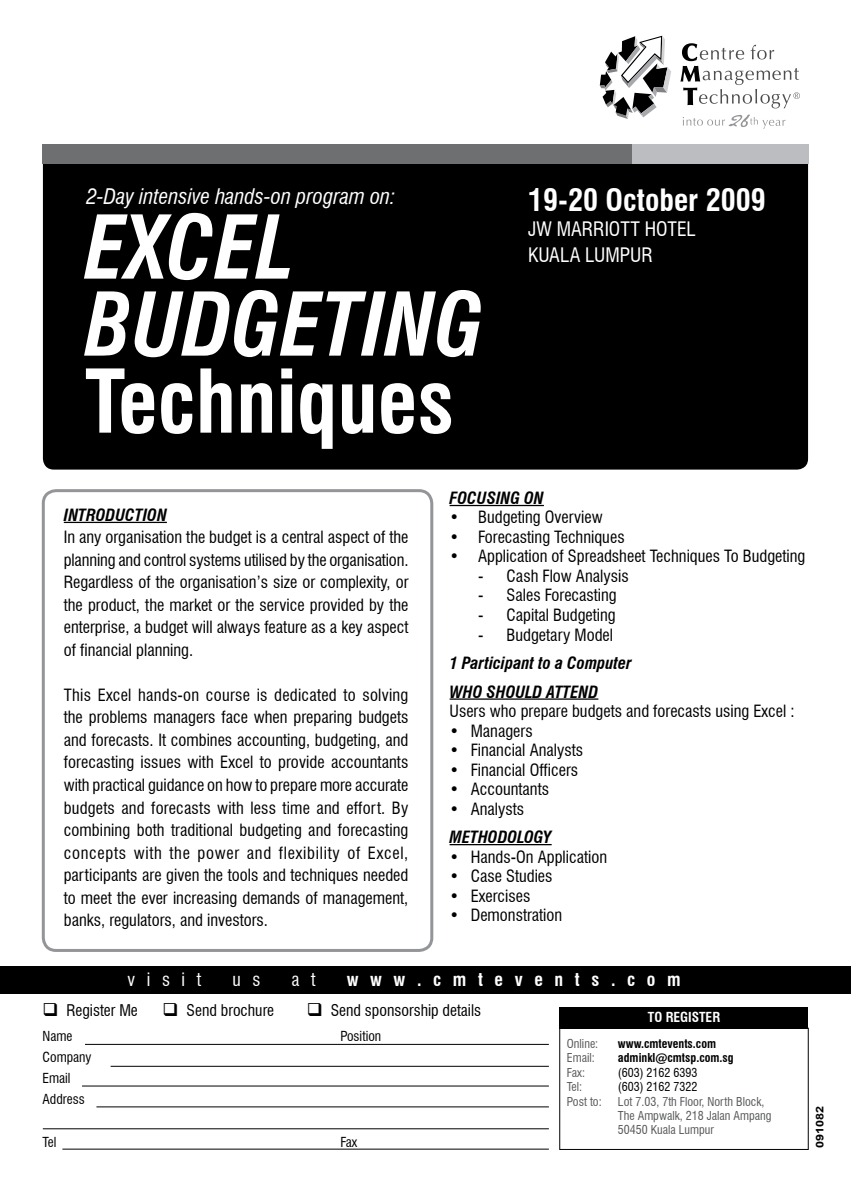
<style>
.page{position:relative;width:851px;height:1191px;background:#fff}
.page>*{position:absolute;margin:0;border:0;box-sizing:border-box;transform-origin:0 0}
.t1{font:italic 700 condensed 85.35px "Swiss 721 BT";color:#fff}
.t2{font:700 condensed 85.35px "Swiss 721 BT";color:#fff}
.t3{font:700 condensed 30px "Swiss 721 BT";color:#fff}
.t4{font:italic condensed 21px "Swiss 721 BT";color:#fff}
.t5{font:condensed 19.5px "Swiss 721 BT";color:#fff}
.t6{font:700 condensed 18px "Swiss 721 BT";color:#fff}
.t7{font:condensed 18px "Swiss 721 BT";color:#fff}
.t8{font:condensed 16.5px/22.5px "Swiss 721 BT";color:#000;text-align:justify}
.t9{font:italic 700 condensed 16.5px/28.5px "Swiss 721 BT";color:#000}
.t10{font:condensed 15.75px "Swiss 721 BT";color:#000}
.t11{font:condensed 13.5px/21px "Swiss 721 BT";color:#000}
.t12{font:700 condensed 13.5px "Swiss 721 BT";color:#fff}
.t13{font:condensed 12px/14.4px "Swiss 721 BT";color:#58595b}
.t14{font:700 condensed 12px "Swiss 721 BT";color:#000}
.t15{font:condensed 12px "Swiss 721 BT";color:#000}
.t16{font:700 10.5px "Arial";color:#000;scale:1.2 1}
</style>
<div class="page">
<div style="left:43px;top:145px;width:764px;height:324px;background:#000;border-radius:11px"></div>
<div style="left:0;top:966px;width:850px;height:28px;background:#000"></div>
<div style="left:43px;top:145px;width:588px;height:19px;background:#6d6f71"></div>
<div style="left:631px;top:145px;width:177px;height:19px;background:#bcbdc0"></div>
<div style="left:559px;top:1028px;width:249px;height:121px;border:1px solid #000"></div>
<div style="left:559px;top:1007px;width:249px;height:21px;background:#000"></div>
<hr style="left:85px;top:1044px;width:464px;height:1px;background:#000">
<hr style="left:111px;top:1066px;width:438px;height:1px;background:#000">
<hr style="left:82px;top:1085px;width:467px;height:1px;background:#000">
<hr style="left:96px;top:1106px;width:453px;height:1px;background:#000">
<hr style="left:43px;top:1128px;width:506px;height:1px;background:#000">
<hr style="left:62px;top:1148px;width:487px;height:1px;background:#000">
<div style="left:42px;top:489px;width:391px;height:463px;border:3px solid #939598;border-radius:13px"></div>
<svg style="left:599px;top:36px;width:72px;height:83px"></svg>
<svg style="left:680px;top:43px;width:119px;height:65px"></svg>
<svg style="left:682px;top:114px;width:103px;height:15px"></svg>
<hr style="left:449px;top:505px;width:95px;height:1px;background:#000">
<hr style="left:449px;top:698px;width:149px;height:1px;background:#000">
<hr style="left:449px;top:844px;width:102px;height:1px;background:#000">
<hr style="left:64px;top:522px;width:103px;height:1px;background:#000">
<p class="t4" style="left:86px;top:184px;width:310px">2-Day intensive hands-on program on:</p>
<h1 class="t1" style="left:85px;top:196px;width:210px">EXCEL</h1>
<h1 class="t1" style="left:85px;top:273px;width:318px">BUDGETING</h1>
<h1 class="t2" style="left:85px;top:350px;width:370px">Techniques</h1>
<h2 class="t3" style="left:528px;top:182px;width:239px">19-20 October 2009</h2>
<p class="t5" style="left:528px;top:217px;width:169px">JW MARRIOTT Hotel</p>
<p class="t5" style="left:528px;top:243px;width:33px">Kuala</p>
<p class="t5" style="left:585px;top:243px;width:63px">Lumpur</p>
<p class="t9" style="left:64px;top:500px;width:89px">INTRODUC TION</p>
<p class="t8" style="left:64px;top:526px;width:346px">In any organisation the budget is a central aspect of the planning and control systems utilised by the organisation.<br>Regardless of the organisation’s size or complexity, or the product, the market or the service provided by the enterprise, a budget will always feature as a key aspect of financial planning.</p>
<p class="t8" style="left:64px;top:683px;width:346px">This Excel hands-on course is dedicated to solving the problems managers face when preparing budgets and forecasts. It combines accounting, budgeting, and forecasting issues with Excel to provide accountants with practical guidance on how to prepare more accurate budgets and forecasts with less time and effort. By combining both traditional budgeting and forecasting concepts with the power and flexibility of Excel, participants are given the tools and techniques needed to meet the ever increasing demands of management, banks, regulators, and investors.</p>
<p class="t9" style="left:449px;top:484px;width:96px">Focusing on</p>
<p class="t8" style="left:449px;top:506px;width:155px">• Budgeting Overview</p>
<p class="t8" style="left:449px;top:526px;width:176px">• Forecasting Techniques</p>
<p class="t8" style="left:449px;top:545px;width:357px">• Application of Spreadsheet Techniques To Budgeting</p>
<p class="t8" style="left:478px;top:565px;width:152px">- Cash Flow Analysis</p>
<p class="t8" style="left:478px;top:584px;width:140px">- Sales Forecasting</p>
<p class="t8" style="left:478px;top:604px;width:139px">- Capital Budgeting</p>
<p class="t8" style="left:478px;top:623px;width:136px">- Budgetary Model</p>
<p class="t9" style="left:449px;top:649px;width:184px">1 Participant to a Computer<br>WHO SHOULD ATTEND</p>
<p class="t8" style="left:449px;top:700px;width:346px">Users who prepare budgets and forecasts using Excel :</p>
<p class="t8" style="left:449px;top:719px;width:85px">• Managers</p>
<p class="t8" style="left:449px;top:739px;width:135px">• Financial Analysts</p>
<p class="t8" style="left:449px;top:758px;width:130px">• Financial Officers</p>
<p class="t8" style="left:449px;top:778px;width:101px">• Accountants</p>
<p class="t8" style="left:449px;top:797px;width:76px">• Analysts</p>
<p class="t9" style="left:449px;top:823px;width:104px">METHODOLOG Y</p>
<p class="t8" style="left:449px;top:845px;width:159px">• Hands-On Application</p>
<p class="t8" style="left:449px;top:865px;width:104px">• Case Studies</p>
<p class="t8" style="left:449px;top:884px;width:82px">• Exercises</p>
<p class="t8" style="left:449px;top:904px;width:114px">• Demonstration</p>
<p class="t7" style="left:128px;top:968px;width:75px">v i s i t</p>
<p class="t7" style="left:232px;top:968px;width:30px">u s</p>
<p class="t7" style="left:291px;top:968px;width:26px">a t</p>
<p class="t6" style="left:347px;top:968px;width:335px">w w w . c m t e v e n t s . c o m</p>
<p class="t10" style="left:43px;top:1000px;width:97px">❑ Register Me</p>
<p class="t10" style="left:163px;top:1000px;width:113px">❑ Send brochure</p>
<p class="t10" style="left:307px;top:1000px;width:176px">❑ Send sponsorship details</p>
<p class="t11" style="left:43px;top:1026px;width:31px">Name</p>
<p class="t11" style="left:340px;top:1026px;width:42px">Position</p>
<p class="t11" style="left:43px;top:1047px;width:51px">Company<br>Email<br>Address</p>
<p class="t11" style="left:43px;top:1131px;width:15px">Tel</p>
<p class="t11" style="left:340px;top:1131px;width:18px">Fax</p>
<p class="t12" style="left:647px;top:1009px;width:74px">TO REGISTER</p>
<p class="t13" style="left:567px;top:1036px;width:33px">Online:</p>
<p class="t14" style="left:618px;top:1036px;width:100px">www.cmtevents.com</p>
<p class="t13" style="left:567px;top:1050px;width:29px">Email:</p>
<p class="t14" style="left:618px;top:1050px;width:117px">adminkl@cmtsp.com.sg</p>
<p class="t13" style="left:567px;top:1065px;width:20px">Fax:</p>
<p class="t15" style="left:618px;top:1065px;width:81px">(603) 2162 6393</p>
<p class="t13" style="left:567px;top:1079px;width:17px">Tel:</p>
<p class="t15" style="left:618px;top:1079px;width:81px">(603) 2162 7322</p>
<p class="t13" style="left:567px;top:1094px;width:36px">Post to:</p>
<p class="t13" style="left:618px;top:1094px;width:155px">Lot 7.03, 7th Floor, North Block,<br>The Ampwalk, 218 Jalan Ampang<br>50450 Kuala Lumpur</p>
<p class="t16" style="left:812px;top:1148px;width:37px;rotate:-90deg">091082</p>
</div>
